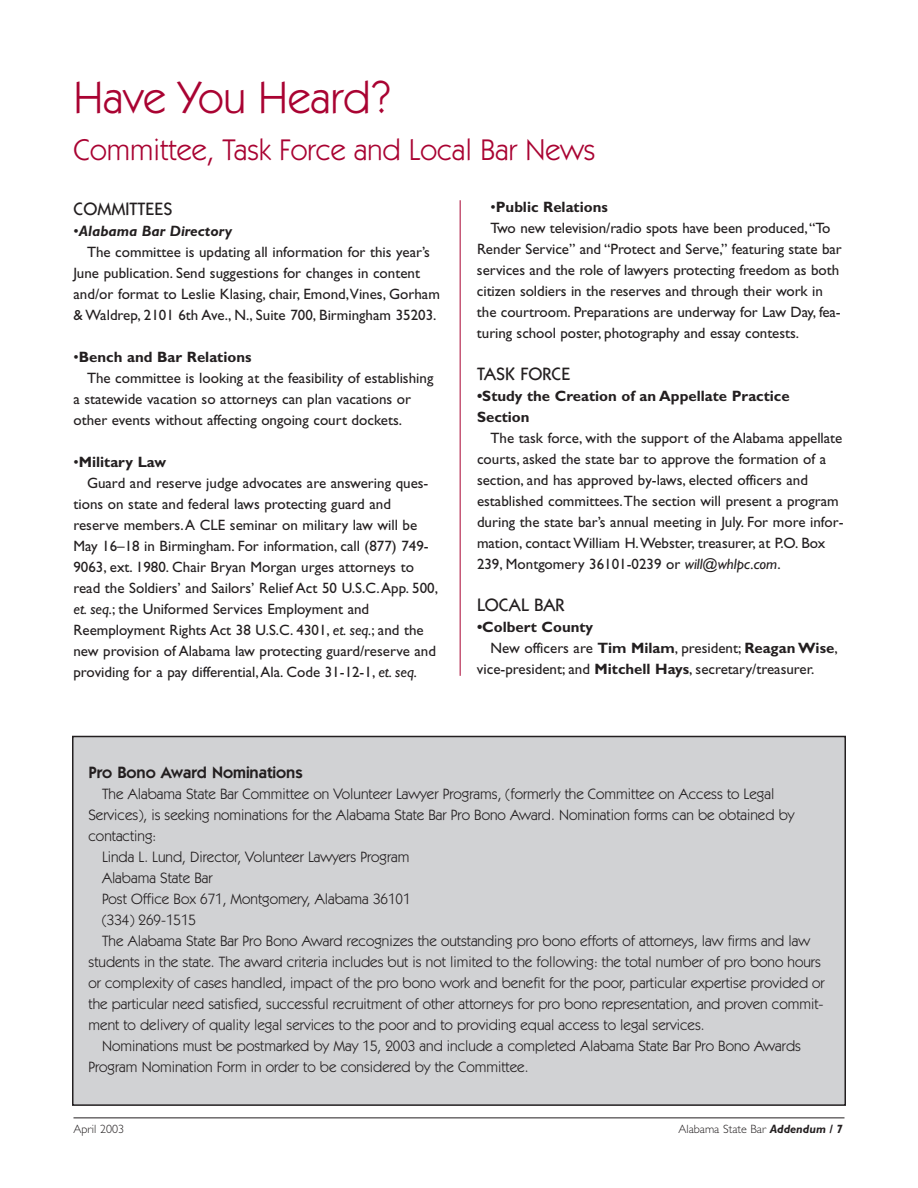
<style>
.page{position:relative;width:918px;height:1188px;background:#fff}
.page>*{position:absolute;margin:0;border:0;box-sizing:border-box;transform-origin:0 0}
.t1{font:45px "Itc Kabel";color:#a90332}
.t2{font:30px "Itc Kabel";color:#a90332}
.t3{font:500 18px "Itc Kabel";color:#231f20}
.t4{font:600 16.5px "Itc Kabel";color:#231f20}
.t5{font:15px/21px "Gill Sans";color:#231f20}
.t6{font:15px "Itc Kabel";color:#231f20}
.t7{font:700 15px/21px "Gill Sans";color:#231f20}
.t8{font:italic 700 15px "Gill Sans";color:#231f20}
.t9{font:300 12px "Gill Sans";color:#231f20}
.s1{font-weight:400;font-style:normal}
.s2{font-weight:400}
.s3{font-style:italic}
.s4{font-weight:700}
.s5{font-weight:700;font-style:italic}
</style>
<div class="page">
<hr style="left:74px;top:1118px;width:770px;height:1px;background:#231f20">
<div style="left:73px;top:736px;width:772px;height:369px;background:#d1d2d4"></div>
<div style="left:72px;top:736px;width:774px;height:370px;border:2px solid #231f20"></div>
<hr style="left:460px;top:200px;width:1px;height:476px;background:#a90332">
<h1 class="t1" style="left:74px;top:80px;width:319px">Have You Heard?</h1>
<h2 class="t2" style="left:74px;top:138px;width:523px">Committee, Task Force and Local Bar News</h2>
<p class="t3" style="left:74px;top:202px;width:100px">COMMITTEES</p>
<p class="t8" style="left:74px;top:225px;width:160px"><span class="s1">•</span>Alabama Bar Directory</p>
<p class="t5" style="left:87px;top:243px;width:344px">The committee is updating all information for this year’s</p>
<p class="t5" style="left:74px;top:264px;width:348px">June publication. Send suggestions for changes in content</p>
<p class="t5" style="left:74px;top:285px;width:368px">and/or format to Leslie Klasing, chair, Emond,Vines, Gorham</p>
<p class="t5" style="left:74px;top:306px;width:364px">&amp; Waldrep, 2101 6th Ave., N., Suite 700, Birmingham 35203.</p>
<p class="t7" style="left:74px;top:347px;width:180px"><span class="s2">•</span>Bench and Bar Relations</p>
<p class="t5" style="left:87px;top:369px;width:348px">The committee is looking at the feasibility of establishing</p>
<p class="t5" style="left:74px;top:390px;width:339px">a statewide vacation so attorneys can plan vacations or</p>
<p class="t5" style="left:74px;top:411px;width:330px">other events without affecting ongoing court dockets.</p>
<p class="t7" style="left:74px;top:452px;width:94px"><span class="s2">•</span>Military Law</p>
<p class="t5" style="left:87px;top:474px;width:343px">Guard and reserve judge advocates are answering ques-</p>
<p class="t5" style="left:74px;top:495px;width:319px">tions on state and federal laws protecting guard and</p>
<p class="t5" style="left:74px;top:516px;width:345px">reserve members.A CLE seminar on military law will be</p>
<p class="t5" style="left:74px;top:537px;width:357px">May 16–18 in Birmingham. For information, call (877) 749-</p>
<p class="t5" style="left:73px;top:558px;width:342px">9063, ext. 1980. Chair Bryan Morgan urges attorneys to</p>
<p class="t5" style="left:73px;top:579px;width:366px">read the Soldiers’ and Sailors’ Relief Act 50 U.S.C.App. 500,</p>
<p class="t5" style="left:74px;top:600px;width:297px"><span class="s3">et. seq.</span>; the Uniformed Services Employment and</p>
<p class="t5" style="left:73px;top:621px;width:352px">Reemployment Rights Act 38 U.S.C. 4301, <span class="s3">et. seq.</span>; and the</p>
<p class="t5" style="left:74px;top:642px;width:364px">new provision of Alabama law protecting guard/reserve and</p>
<p class="t5" style="left:74px;top:663px;width:345px">providing for a pay differential,Ala. Code 31-12-1, <span class="s3">et. seq.</span></p>
<p class="t7" style="left:490px;top:198px;width:119px"><span class="s2">•</span>Public Relations</p>
<p class="t5" style="left:490px;top:219px;width:341px">Two new television/radio spots have been produced,“To</p>
<p class="t5" style="left:477px;top:240px;width:366px">Render Service” and “Protect and Serve,” featuring state bar</p>
<p class="t5" style="left:477px;top:261px;width:364px">services and the role of lawyers protecting freedom as both</p>
<p class="t5" style="left:477px;top:282px;width:347px">citizen soldiers in the reserves and through their work in</p>
<p class="t5" style="left:477px;top:303px;width:365px">the courtroom. Preparations are underway for Law Day, fea-</p>
<p class="t5" style="left:477px;top:324px;width:323px">turing school poster, photography and essay contests.</p>
<p class="t3" style="left:477px;top:367px;width:95px">TASK FORCE</p>
<p class="t7" style="left:477px;top:387px;width:314px">•Study the Creation of an Appellate Practice<br>Section</p>
<p class="t5" style="left:477px;top:429px;width:368px;text-indent:14px">The task force, with the support of the Alabama appellate courts, asked the state bar to approve the formation of a section, and has approved by-laws, elected officers and established committees.The section will present a program during the state bar’s annual meeting in July. For more infor&shy;mation, contact William H.Webster, treasurer, at P.O. Box 239, Montgomery 36101-0239 or <span class="s3">will@whlpc.com</span>.</p>
<p class="t3" style="left:477px;top:598px;width:89px">LOCAL BAR</p>
<p class="t7" style="left:477px;top:618px;width:118px">•Colbert County</p>
<p class="t5" style="left:490px;top:639px;width:349px">New officers are <span class="s4">Tim Milam</span>, president; <span class="s4">Reagan Wise</span>,</p>
<p class="t5" style="left:477px;top:660px;width:339px">vice-president; and <span class="s4">Mitchell Hays</span>, secretary/treasurer.</p>
<p class="t4" style="left:88px;top:767px;width:216px">Pro Bono Award Nominations</p>
<p class="t6" style="left:102px;top:789px;width:674px">The Alabama State Bar Committee on Volunteer Lawyer Programs, (formerly the Committee on Access to Legal</p>
<p class="t6" style="left:88px;top:810px;width:708px">Services), is seeking nominations for the Alabama State Bar Pro Bono Award. Nomination forms can be obtained by</p>
<p class="t6" style="left:88px;top:831px;width:69px">contacting:</p>
<p class="t6" style="left:102px;top:852px;width:309px">Linda L. Lund, Director, Volunteer Lawyers Program</p>
<p class="t6" style="left:102px;top:873px;width:112px">Alabama State Bar</p>
<p class="t6" style="left:102px;top:894px;width:310px">Post Office Box 671, Montgomery, Alabama 36101</p>
<p class="t6" style="left:102px;top:915px;width:96px">(334) 269-1515</p>
<p class="t6" style="left:102px;top:936px;width:710px">The Alabama State Bar Pro Bono Award recognizes the outstanding pro bono efforts of attorneys, law firms and law</p>
<p class="t6" style="left:88px;top:957px;width:734px">students in the state. The award criteria includes but is not limited to the following: the total number of pro bono hours</p>
<p class="t6" style="left:88px;top:978px;width:738px">or complexity of cases handled, impact of the pro bono work and benefit for the poor, particular expertise provided or</p>
<p class="t6" style="left:88px;top:999px;width:737px">the particular need satisfied, successful recruitment of other attorneys for pro bono representation, and proven commit-</p>
<p class="t6" style="left:88px;top:1020px;width:618px">ment to delivery of quality legal services to the poor and to providing equal access to legal services.</p>
<p class="t6" style="left:102px;top:1041px;width:700px">Nominations must be postmarked by May 15, 2003 and include a completed Alabama State Bar Pro Bono Awards</p>
<p class="t6" style="left:88px;top:1062px;width:441px">Program Nomination Form in order to be considered by the Committee.</p>
<p class="t9" style="left:74px;top:1125px;width:52px">April 2003</p>
<p class="t9" style="left:678px;top:1125px;width:166px">Alabama State Bar <span class="s5">Addendum / 7</span></p>
</div>
